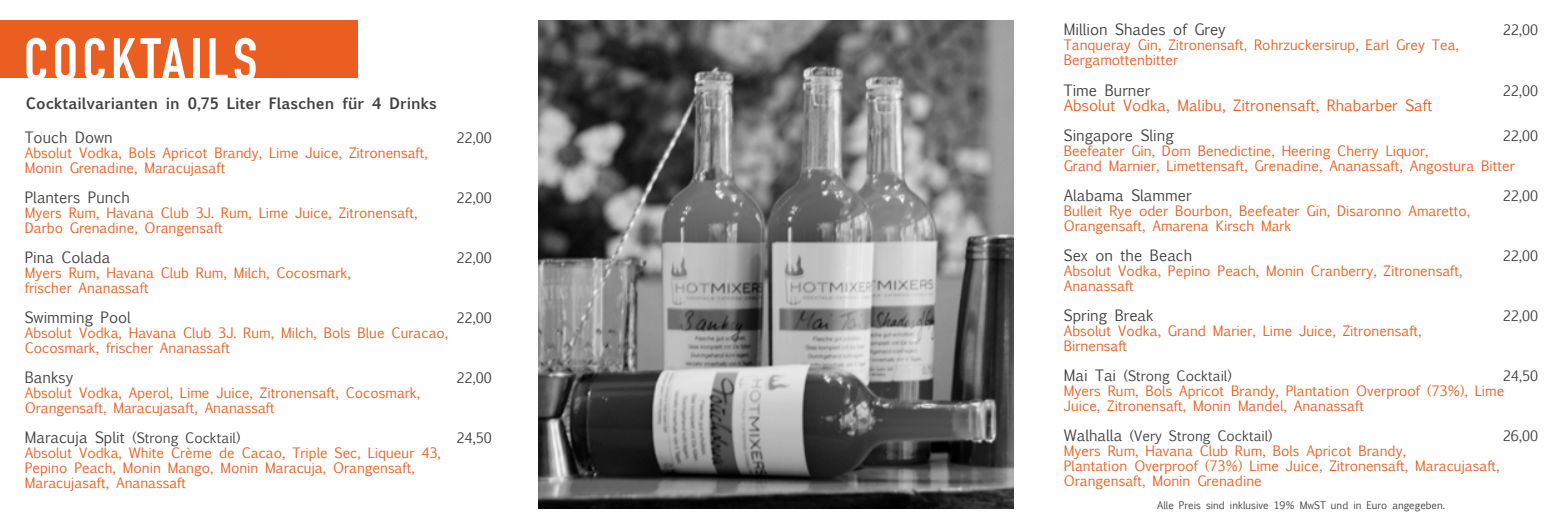
<style>
.page{position:relative;width:1563px;height:525px;background:#fff}
.page>*{position:absolute;margin:0;border:0;box-sizing:border-box;transform-origin:0 0}
.t1{font:700 60px "DIN Condensed";letter-spacing:.07em;color:#fff}
.t2{font:15px "Euphemia UCAS";color:#424241}
.t3{font:700 15px "Euphemia UCAS";color:#424241}
.t4{font:15px "Euphemia UCAS";color:#ea5f21}
.t5{font:13.75px/15px "Euphemia UCAS";color:#ea5f21}
.t6{font:13.75px "Euphemia UCAS";color:#424241}
.t7{font:10px "Euphemia UCAS";color:#424241}
.s1{font-size:15px}
</style>
<div class="page">
<div style="left:0;top:20px;width:358px;height:58px;background:#ea5f21"></div>
<img style="left:539px;top:20px;width:474px;height:488px">
<h1 class="t1" style="left:24px;top:25px;width:235px">COCKTAILS</h1>
<p class="t3" style="left:26px;top:92px;width:412px">Cocktailvarianten in 0,75 Liter Flaschen für 4 Drinks</p>
<p class="t2" style="left:25px;top:126px;width:90px">Touch Down</p>
<p class="t6" style="left:456px;top:128px;width:37px">22,00</p>
<p class="t5" style="left:25px;top:145px;width:405px">Absolut Vodka, Bols Apricot Brandy, Lime Juice, Zitronensaft,<br>Monin Grenadine, Maracujasaft</p>
<p class="t2" style="left:25px;top:186px;width:106px">Planters Punch</p>
<p class="t6" style="left:456px;top:188px;width:37px">22,00</p>
<p class="t5" style="left:25px;top:205px;width:394px">Myers Rum, Havana Club 3J. Rum, Lime Juice, Zitronensaft,<br>Darbo Grenadine, Orangensaft</p>
<p class="t2" style="left:25px;top:246px;width:87px">Pina Colada</p>
<p class="t6" style="left:456px;top:248px;width:37px">22,00</p>
<p class="t5" style="left:25px;top:265px;width:327px">Myers Rum, Havana Club Rum, Milch, Cocosmark, frischer Ananassaft</p>
<p class="t2" style="left:25px;top:306px;width:108px">Swimming Pool</p>
<p class="t6" style="left:456px;top:308px;width:37px">22,00</p>
<p class="t5" style="left:25px;top:325px;width:425px">Absolut Vodka, Havana Club 3J. Rum, Milch, Bols Blue Curacao,<br>Cocosmark, frischer Ananassaft</p>
<p class="t2" style="left:25px;top:366px;width:50px">Banksy</p>
<p class="t6" style="left:456px;top:368px;width:37px">22,00</p>
<p class="t5" style="left:25px;top:385px;width:397px">Absolut Vodka, Aperol, Lime Juice, Zitronensaft, Cocosmark,<br>Orangensaft, Maracujasaft, Ananassaft</p>
<p class="t6" style="left:25px;top:428px;width:217px"><span class="s1">Maracuja Split</span> (Strong Cocktail)</p>
<p class="t6" style="left:456px;top:428px;width:37px">24,50</p>
<p class="t5" style="left:25px;top:445px;width:417px">Absolut Vodka, White Crème de Cacao, Triple Sec, Liqueur 43,<br>Pepino Peach, Monin Mango, Monin Maracuja, Orangensaft,<br>Maracujasaft, Ananassaft</p>
<p class="t2" style="left:1064px;top:19px;width:164px">Million Shades of Grey</p>
<p class="t6" style="left:1502px;top:20px;width:37px">22,00</p>
<p class="t5" style="left:1064px;top:38px;width:396px">Tanqueray Gin, Zitronensaft, Rohrzuckersirup, Earl Grey Tea,<br>Bergamottenbitter</p>
<p class="t2" style="left:1064px;top:79px;width:88px">Time Burner</p>
<p class="t6" style="left:1502px;top:80px;width:37px">22,00</p>
<p class="t4" style="left:1064px;top:94px;width:370px">Absolut Vodka, Malibu, Zitronensaft, Rhabarber Saft</p>
<p class="t2" style="left:1064px;top:124px;width:111px">Singapore Sling</p>
<p class="t6" style="left:1502px;top:125px;width:37px">22,00</p>
<p class="t5" style="left:1064px;top:143px;width:452px">Beefeater Gin, Dom Benedictine, Heering Cherry Liquor,<br>Grand Marnier, Limettensaft, Grenadine, Ananassaft, Angostura Bitter</p>
<p class="t2" style="left:1064px;top:184px;width:129px">Alabama Slammer</p>
<p class="t6" style="left:1502px;top:185px;width:37px">22,00</p>
<p class="t5" style="left:1064px;top:203px;width:408px">Bulleit Rye oder Bourbon, Beefeater Gin, Disaronno Amaretto,<br>Orangensaft, Amarena Kirsch Mark</p>
<p class="t2" style="left:1064px;top:244px;width:130px">Sex on the Beach</p>
<p class="t6" style="left:1502px;top:245px;width:37px">22,00</p>
<p class="t5" style="left:1064px;top:263px;width:400px">Absolut Vodka, Pepino Peach, Monin Cranberry, Zitronensaft,<br>Ananassaft</p>
<p class="t2" style="left:1064px;top:304px;width:91px">Spring Break</p>
<p class="t6" style="left:1502px;top:305px;width:37px">22,00</p>
<p class="t5" style="left:1064px;top:323px;width:359px">Absolut Vodka, Grand Marier, Lime Juice, Zitronensaft,<br>Birnensaft</p>
<p class="t6" style="left:1064px;top:365px;width:169px"><span class="s1">Mai Tai</span> (Strong Cocktail)</p>
<p class="t6" style="left:1502px;top:365px;width:37px">24,50</p>
<p class="t5" style="left:1064px;top:383px;width:442px">Myers Rum, Bols Apricot Brandy, Plantation Overproof (73%), Lime<br>Juice, Zitronensaft, Monin Mandel, Ananassaft</p>
<p class="t6" style="left:1064px;top:425px;width:210px"><span class="s1">Walhalla</span> (Very Strong Cocktail)</p>
<p class="t6" style="left:1502px;top:425px;width:37px">26,00</p>
<p class="t5" style="left:1064px;top:443px;width:437px">Myers Rum, Havana Club Rum, Bols Apricot Brandy,<br>Plantation Overproof (73%) Lime Juice, Zitronensaft, Maracujasaft,<br>Orangensaft, Monin Grenadine</p>
<p class="t7" style="left:1157px;top:497px;width:289px">Alle Preis sind inklusive 19% MwST und in Euro angegeben.</p>
</div>
